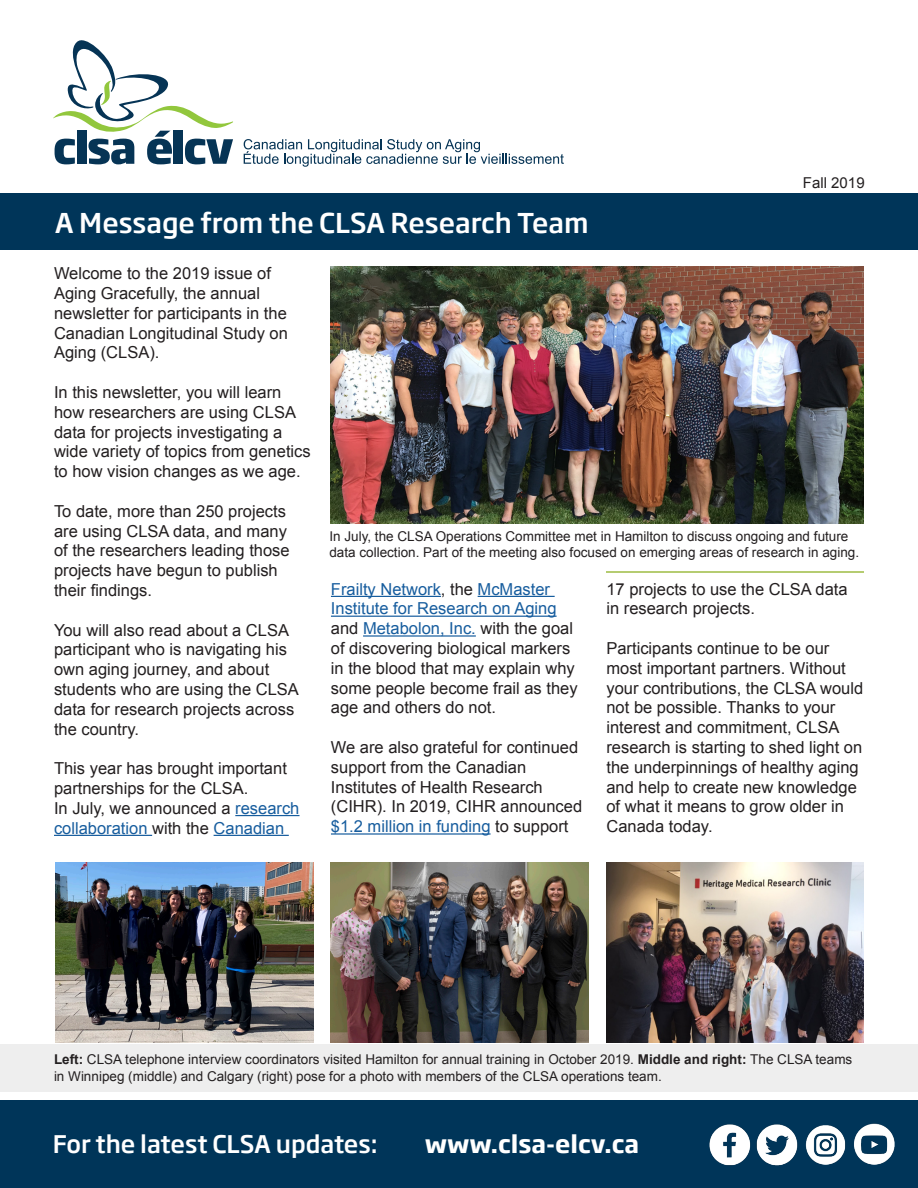
<style>
.page{position:relative;width:918px;height:1188px;background:#fff}
.page>*{position:absolute;margin:0;border:0;box-sizing:border-box;transform-origin:0 0}
.t1{font:500 27px "Soho Gothic Pro";color:#fff}
.t2{font:500 24px "Soho Gothic Pro";color:#fff}
.t3{font:700 24px "Soho Gothic Pro";color:#fff}
.t4{font:16.5px/19.8px "Arial";color:#231f20}
.t5{font:16.5px "Arial";color:#175d9e}
.t6{font:15px "Arial";color:#231f20}
.t7{font:13.5px/16.2px "Arial";color:#231f20}
.s1{color:#175d9e}
.s2{color:#231f20}
.s3{font-weight:700}
</style>
<div class="page">
<svg style="left:53px;top:40px;width:180px;height:124px"></svg>
<svg style="left:244px;top:139px;width:320px;height:28px"></svg>
<div style="left:0;top:193px;width:918px;height:57px;background:#003559"></div>
<div style="left:0;top:1101px;width:918px;height:87px;background:#003559"></div>
<img style="left:709px;top:1123px;width:186px;height:43px">
<img style="left:330px;top:862px;width:258px;height:180px">
<img style="left:606px;top:862px;width:258px;height:180px">
<img style="left:55px;top:862px;width:258px;height:180px">
<hr style="left:235px;top:815px;width:65px;height:1px;background:#175d9e">
<hr style="left:54px;top:835px;width:98px;height:1px;background:#175d9e">
<hr style="left:214px;top:835px;width:75px;height:1px;background:#175d9e">
<hr style="left:331px;top:596px;width:110px;height:1px;background:#175d9e">
<hr style="left:478px;top:596px;width:77px;height:1px;background:#175d9e">
<hr style="left:331px;top:616px;width:226px;height:1px;background:#175d9e">
<hr style="left:363px;top:635px;width:113px;height:2px;background:#175d9e">
<hr style="left:331px;top:833px;width:160px;height:2px;background:#175d9e">
<hr style="left:606px;top:572px;width:258px;height:1px;background:#b5cc71">
<img style="left:330px;top:266px;width:534px;height:258px">
<div style="left:0;top:1044px;width:918px;height:47px;background:#eee"></div>
<p class="t1" style="left:55px;top:201px;width:535px">A Message from the CLSA Research Team</p>
<p class="t6" style="left:803px;top:173px;width:63px">Fall 2019</p>
<p class="t4" style="left:54px;top:264px;width:219px">Welcome to the 2019 issue of</p>
<p class="t4" style="left:54px;top:284px;width:208px">Aging Gracefully, the annual</p>
<p class="t4" style="left:54px;top:303px;width:235px;text-align:justify">newsletter for participants in the Canadian Longitudinal Study on Aging (CLSA).</p>
<p class="t4" style="left:54px;top:383px;width:258px">In this newsletter, you will learn how researchers are using CLSA data for projects investigating a wide variety of topics from genetics to how vision changes as we age.</p>
<p class="t4" style="left:54px;top:501px;width:237px">To date, more than 250 projects are using CLSA data, and many of the researchers leading those projects have begun to publish their findings.</p>
<p class="t4" style="left:54px;top:620px;width:246px">You will also read about a CLSA participant who is navigating his own aging journey, and about students who are using the CLSA data for research projects across the country.</p>
<p class="t4" style="left:54px;top:759px;width:234px">This year has brought important partnerships for the CLSA.</p>
<p class="t4" style="left:54px;top:798px;width:247px">In July, we announced a <span class="s1">research</span></p>
<p class="t5" style="left:54px;top:817px;width:232px">collaboration <span class="s2">with the</span> Canadian</p>
<p class="t7" style="left:329px;top:528px;width:531px">In July, the CLSA Operations Committee met in Hamilton to discuss ongoing and future data collection. Part of the meeting also focused on emerging areas of research in aging.</p>
<p class="t4" style="left:331px;top:579px;width:248px"><span class="s1">Frailty Network</span>, the <span class="s1">McMaster<br>Institute for Research on Aging </span>and <span class="s1">Metabolon, Inc.</span> with the goal of discovering biological markers in the blood that may explain why some people become frail as they age and others do not.</p>
<p class="t4" style="left:331px;top:738px;width:249px">We are also grateful for continued support from the Canadian</p>
<p class="t4" style="left:331px;top:777px;width:253px">Institutes of Health Research (CIHR). In 2019, CIHR announced</p>
<p class="t5" style="left:331px;top:816px;width:239px">$1.2 million in funding <span class="s2">to support</span></p>
<p class="t4" style="left:606px;top:579px;width:243px">17 projects to use the CLSA data in research projects.</p>
<p class="t4" style="left:606px;top:639px;width:258px">Participants continue to be our most important partners. Without your contributions, the CLSA would not be possible. Thanks to your interest and commitment, CLSA research is starting to shed light on the underpinnings of healthy aging and help to create new knowledge of what it means to grow older in<br>Canada today.</p>
<p class="t7" style="left:54px;top:1052px;width:800px"><span class="s3">Left:</span> CLSA telephone interview coordinators visited Hamilton for annual training in October 2019. <span class="s3">Middle and right:</span> The CLSA teams in Winnipeg (middle) and Calgary (right) pose for a photo with members of the CLSA operations team.</p>
<p class="t2" style="left:53px;top:1125px;width:326px">For the latest CLSA updates:</p>
<p class="t3" style="left:425px;top:1125px;width:216px">www.clsa-elcv.ca</p>
</div>
